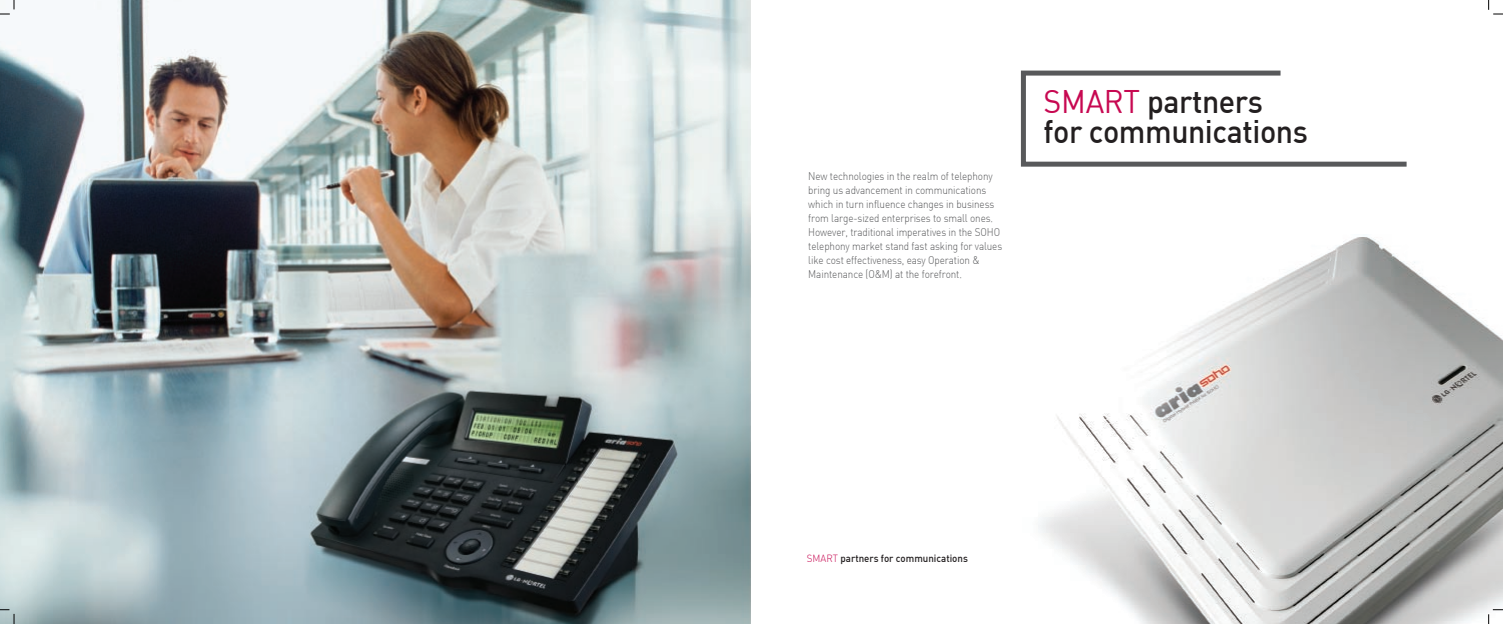
<style>
.page{position:relative;width:1503px;height:624px;background:#fff}
.page>*{position:absolute;margin:0;border:0;box-sizing:border-box;transform-origin:0 0}
.t1{font:32px/30px "Dinmed";letter-spacing:-.015em;color:#231f20;scale:.95 1}
.t2{font:11px/14px "Dinlig";letter-spacing:-.01em;color:#58595b;scale:.9 1}
.t3{font:10.2px "Dinmed";color:#231f20;scale:.95 1}
.s1{font-family:"Dinreg";color:#c70851}
.s2{font-family:"Dinlig";color:#c70851}
</style>
<div class="page">
<img style="left:0;top:1px;width:750px;height:623px">
<img style="left:1038px;top:237px;width:464px;height:387px">
<svg style="left:1020px;top:70px;width:387px;height:97px"></svg>
<svg style="left:0;top:0;width:15px;height:15px"></svg>
<svg style="left:1488px;top:0;width:14px;height:15px"></svg>
<svg style="left:1488px;top:609px;width:14px;height:15px"></svg>
<svg style="left:0;top:609px;width:15px;height:15px"></svg>
<p class="t2" style="left:808px;top:169px;width:217px">New technologies in the realm of telephony bring us advancement in communications which in turn influence changes in business from large-sized enterprises to small ones.<br>However, traditional imperatives in the SOHO telephony market stand fast asking for values like cost effectiveness, easy Operation &amp; Maintenance (O&amp;M) at the forefront.</p>
<p class="t1" style="left:1043px;top:85px;width:280px"><span class="s1">SMART</span> partners for communications</p>
<p class="t3" style="left:807px;top:552px;width:171px"><span class="s2">SMART</span> partners for communications</p>
</div>
